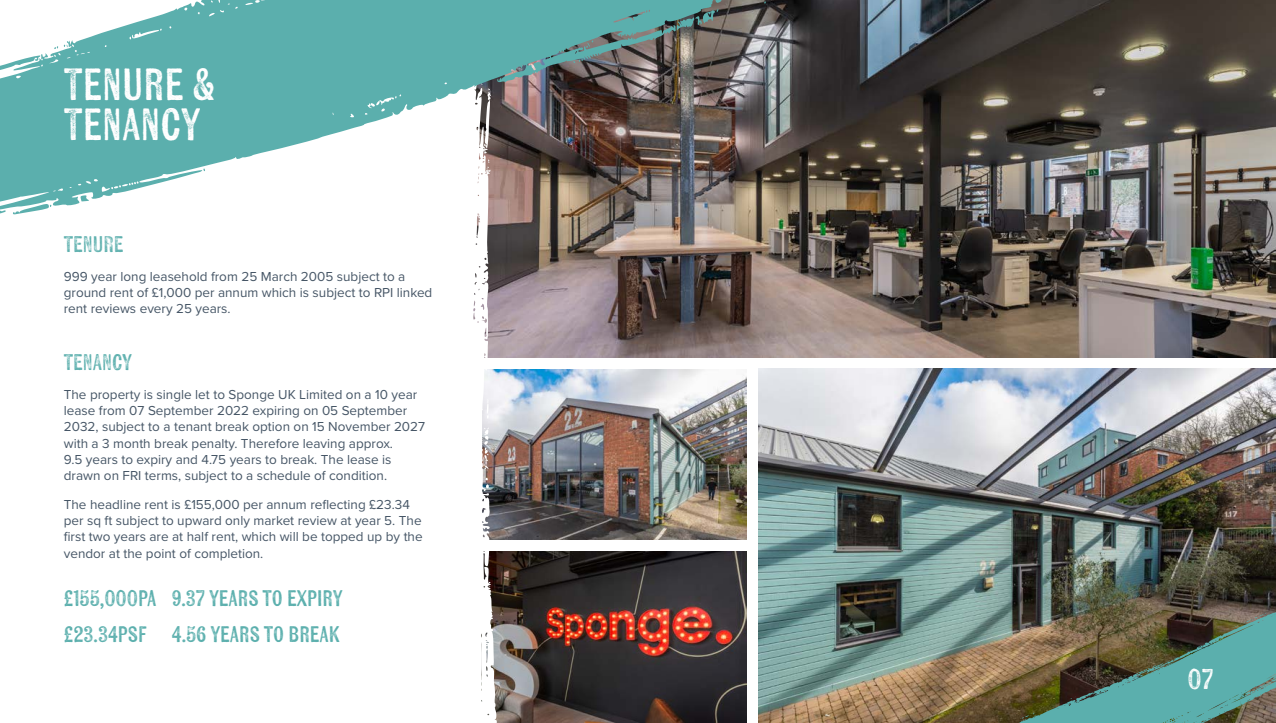
<style>
.page{position:relative;width:1276px;height:723px;background:#fff}
.page>*{position:absolute;margin:0;border:0;box-sizing:border-box;transform-origin:0 0}
.t1{font:45px/40.5px "Kiln Sans";color:#fff}
.t2{font:28.5px "Kiln Sans";color:#fff}
.Headings{font:22.5px/36px "Kiln Sans";color:#5bafad}
.BODY{font:13.5px/16.2px "Proxima Nova";color:#465666}
</style>
<div class="page">
<img style="left:498px;top:369px;width:248px;height:171px">
<img style="left:498px;top:552px;width:248px;height:171px">
<img style="left:758px;top:368px;width:518px;height:355px">
<img style="left:498px;top:0;width:778px;height:357px">
<svg style="left:473px;top:229px;width:25px;height:494px"></svg>
<svg style="left:487px;top:399px;width:2px;height:20px"></svg>
<svg style="left:484px;top:428px;width:5px;height:41px"></svg>
<svg style="left:485px;top:477px;width:4px;height:12px"></svg>
<svg style="left:488px;top:582px;width:3px;height:5px"></svg>
<img style="left:1017px;top:606px;width:259px;height:117px">
<img style="left:0;top:0;width:841px;height:229px">
<svg style="left:80px;top:195px;width:10px;height:6px"></svg>
<svg style="left:12px;top:203px;width:39px;height:12px"></svg>
<svg style="left:0;top:207px;width:6px;height:11px"></svg>
<svg style="left:573px;top:59px;width:10px;height:4px"></svg>
<svg style="left:586px;top:40px;width:7px;height:8px"></svg>
<svg style="left:677px;top:8px;width:41px;height:23px"></svg>
<svg style="left:0;top:55px;width:40px;height:24px"></svg>
<svg style="left:64px;top:44px;width:4px;height:3px"></svg>
<svg style="left:54px;top:46px;width:4px;height:3px"></svg>
<p class="t1" style="left:64px;top:63px;width:153px">TENURE &amp;<br>TENANCY</p>
<p class="Headings" style="left:64px;top:226px;width:61px">TENURE</p>
<p class="BODY" style="left:64px;top:268px;width:370px">999 year long leasehold from 25 March 2005 subject to a ground rent of £1,000 per annum which is subject to RPI linked rent reviews every 25 years.</p>
<p class="Headings" style="left:64px;top:344px;width:70px">TENANCY</p>
<p class="BODY" style="left:64px;top:386px;width:363px">The property is single let to Sponge UK Limited on a 10 year lease from 07 September 2022 expiring on 05 September 2032, subject to a tenant break option on 15 November 2027 with a 3 month break penalty. Therefore leaving approx.<br>9.5 years to expiry and 4.75 years to break. The lease is drawn on FRI terms, subject to a schedule of condition.</p>
<p class="BODY" style="left:64px;top:496px;width:360px">The headline rent is £155,000 per annum reflecting £23.34 per sq ft subject to upward only market review at year 5. The first two years are at half rent, which will be topped up by the vendor at the point of completion.</p>
<p class="Headings" style="left:64px;top:580px;width:280px">£155,000PA 9.37 YEARS TO EXPIRY £23.34PSF 4.56 YEARS TO BREAK</p>
<p class="t2" style="left:1187px;top:661px;width:27px">07</p>
</div>
